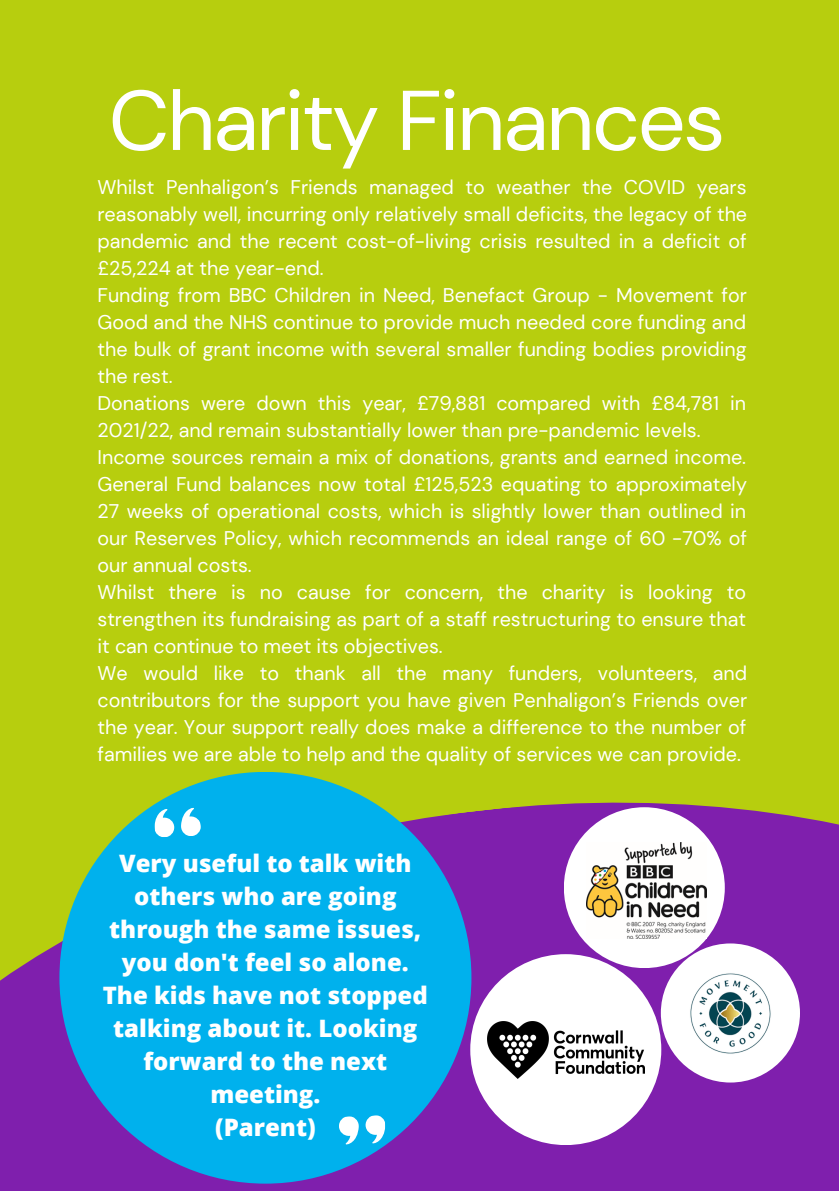
<style>
.page{position:relative;width:839px;height:1191px;background:#fff}
.page>*{position:absolute;margin:0;border:0;box-sizing:border-box;transform-origin:0 0}
.t1{font:84.6px "DM Sans";letter-spacing:-.03em;color:#fff}
.t2{font:800 24px/33px "Open Sans";color:#fff;text-align:center}
.t3{font:19.8px/27px "DM Sans";color:#fff;text-align:justify}
</style>
<div class="page">
<div style="left:0;top:0;width:838px;height:1191px;background:#b7ce0e"></div>
<svg style="left:0;top:772px;width:838px;height:419px;fill:#7f1fad"></svg>
<div style="left:470px;top:954px;width:191px;height:191px;background:#fff;border-radius:50%"></div>
<div style="left:564px;top:807px;width:160px;height:161px;background:#fff;border-radius:50%"></div>
<img style="left:586px;top:843px;width:120px;height:96px">
<div style="left:59px;top:772px;width:412px;height:412px;background:#00b1ed;border-radius:50%"></div>
<svg style="left:365px;top:1115px;width:21px;height:29px"></svg>
<svg style="left:339px;top:1116px;width:20px;height:29px"></svg>
<svg style="left:154px;top:807px;width:47px;height:30px"></svg>
<img style="left:487px;top:1021px;width:157px;height:57px">
<div style="left:660px;top:943px;width:140px;height:140px;background:#fff;border-radius:50%"></div>
<img style="left:690px;top:973px;width:81px;height:81px">
<p class="t1" style="left:109px;top:66px;width:618px">Charity Finances</p>
<p class="t3" style="left:97px;top:173px;width:651px">Whilst Penhaligon’s Friends managed to weather the COVID years reasonably well, incurring only relatively small deficits, the legacy of the pandemic and the recent cost-of-living crisis resulted in a deficit of £25,224 at the year-end.</p>
<p class="t3" style="left:97px;top:281px;width:651px">Funding from BBC Children in Need, Benefact Group - Movement for Good and the NHS continue to provide much needed core funding and the bulk of grant income with several smaller funding bodies providing the rest.</p>
<p class="t3" style="left:97px;top:389px;width:650px">Donations were down this year, £79,881 compared with £84,781 in<br>2021/22, and remain substantially lower than pre-pandemic levels.</p>
<p class="t3" style="left:97px;top:443px;width:651px">Income sources remain a mix of donations, grants and earned income.<br>General Fund balances now total £125,523 equating to approximately 27 weeks of operational costs, which is slightly lower than outlined in our Reserves Policy, which recommends an ideal range of 60 -70% of our annual costs.</p>
<p class="t3" style="left:97px;top:578px;width:650px">Whilst there is no cause for concern, the charity is looking to strengthen its fundraising as part of a staff restructuring to ensure that it can continue to meet its objectives.</p>
<p class="t3" style="left:97px;top:659px;width:651px">We would like to thank all the many funders, volunteers, and contributors for the support you have given Penhaligon’s Friends over the year. Your support really does make a difference to the number of families we are able to help and the quality of services we can provide.</p>
<p class="t2" style="left:103px;top:846px;width:326px">Very useful to talk with others who are going through the same issues, you don't feel so alone.<br>The kids have not stopped talking about it. Looking forward to the next meeting.</p>
<p class="t2" style="left:215px;top:1110px;width:102px">(Parent)</p>
</div>
